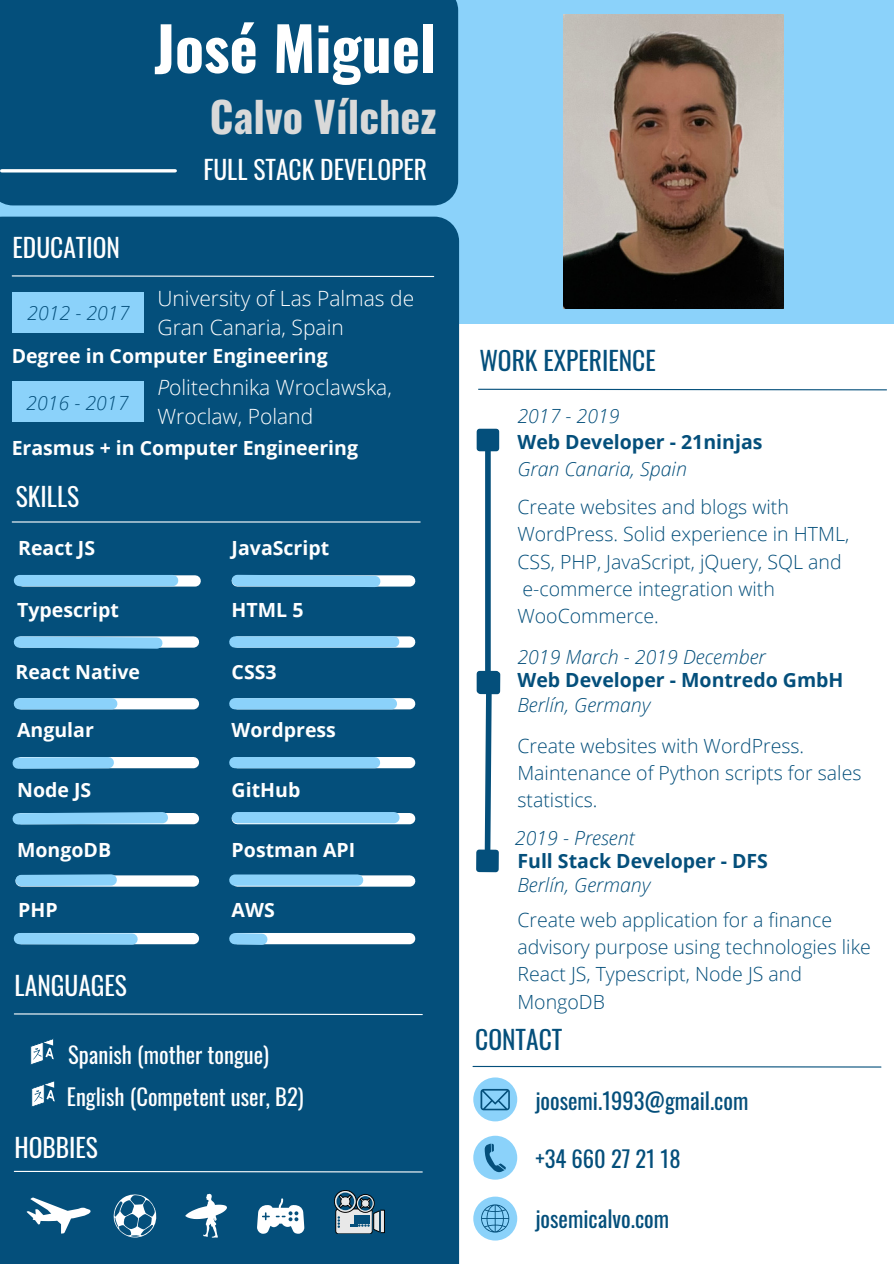
<style>
.page{position:relative;width:894px;height:1264px;background:#fff}
.page>*{position:absolute;margin:0;border:0;box-sizing:border-box;transform-origin:0 0}
.t1{font:700 60px "Oswald";color:#fff}
.t2{font:700 42px "Oswald";color:#d9d9d9}
.t3{font:25.5px "Oswald";color:#fff}
.t4{font:25.5px "Oswald";color:#044f7b}
.t5{font:22.5px "Oswald";color:#044f7b}
.t6{font:22.5px "Oswald";color:#fff}
.t7{font:300 21px "Open Sans";color:#fff}
.t8{font:300 19.5px/27px "Open Sans";color:#044f7b}
.t9{font:700 19.5px "Open Sans";color:#fff}
.t10{font:italic 300 19.5px "Open Sans";color:#044f7b}
.t11{font:700 19.5px "Open Sans";color:#044f7b}
.s1{font-style:italic}
</style>
<div class="page">
<div style="left:0;top:0;width:893px;height:323px;background:#8bd2fa"></div>
<div style="left:0;top:217px;width:459px;height:1046px;background:#044f7b"></div>
<div style="left:0;top:0;width:458px;height:205px;background:#044f7b"></div>
<hr style="left:2px;top:169px;width:173px;height:3px;background:#fff">
<div style="left:12px;top:381px;width:131px;height:41px;background:#8bd2fa"></div>
<div style="left:12px;top:292px;width:131px;height:40px;background:#8bd2fa"></div>
<svg style="left:11px;top:275px;width:423px;height:2px"></svg>
<svg style="left:478px;top:388px;width:409px;height:3px"></svg>
<div style="left:485px;top:451px;width:5px;height:220px;background:#044f7b"></div>
<div style="left:479px;top:431px;width:17px;height:17px;background:#044f7b"></div>
<div style="left:476px;top:429px;width:23px;height:22px;border:6px solid #044f7b"></div>
<svg style="left:481px;top:694px;width:13px;height:155px"></svg>
<div style="left:479px;top:852px;width:17px;height:17px;background:#044f7b"></div>
<div style="left:476px;top:849px;width:22px;height:23px;border:6px solid #044f7b"></div>
<div style="left:480px;top:674px;width:17px;height:17px;background:#044f7b"></div>
<div style="left:477px;top:671px;width:23px;height:23px;border:6px solid #044f7b"></div>
<hr style="left:12px;top:521px;width:408px;height:1px;background:#fff">
<svg style="left:173px;top:575px;width:22px;height:11px"></svg>
<div style="left:21px;top:636px;width:172px;height:11px;background:#fff"></div>
<div style="left:21px;top:698px;width:172px;height:11px;background:#fff"></div>
<div style="left:21px;top:813px;width:172px;height:11px;background:#fff"></div>
<div style="left:21px;top:757px;width:172px;height:11px;background:#fff"></div>
<div style="left:21px;top:875px;width:172px;height:11px;background:#fff"></div>
<div style="left:21px;top:933px;width:172px;height:11px;background:#fff"></div>
<div style="left:237px;top:575px;width:172px;height:11px;background:#fff"></div>
<svg style="left:374px;top:757px;width:35px;height:11px"></svg>
<svg style="left:237px;top:813px;width:172px;height:11px"></svg>
<div style="left:237px;top:875px;width:172px;height:11px;background:#fff"></div>
<div style="left:237px;top:933px;width:172px;height:11px;background:#fff"></div>
<svg style="left:393px;top:636px;width:16px;height:11px"></svg>
<svg style="left:391px;top:698px;width:18px;height:11px"></svg>
<svg style="left:8px;top:927px;width:135px;height:23px;background:#488fb7"></svg>
<div style="left:235px;top:636px;width:158px;height:11px;background:#8bd2fa"></div>
<div style="left:235px;top:698px;width:156px;height:11px;background:#8bd2fa"></div>
<div style="left:235px;top:757px;width:139px;height:11px;background:#8bd2fa"></div>
<div style="left:235px;top:874px;width:122px;height:11px;background:#8bd2fa"></div>
<svg style="left:223px;top:927px;width:50px;height:23px"></svg>
<svg style="left:10px;top:868px;width:112px;height:23px;background:#4c91b9"></svg>
<svg style="left:7px;top:806px;width:167px;height:24px;background:#478db6"></svg>
<svg style="left:7px;top:751px;width:113px;height:23px;background:#498fb7"></svg>
<div style="left:19px;top:698px;width:93px;height:11px;background:#8bd2fa"></div>
<div style="left:237px;top:812px;width:157px;height:11px;background:#8bd2fa"></div>
<svg style="left:8px;top:630px;width:160px;height:24px;background:#488eb7"></svg>
<div style="left:19px;top:575px;width:154px;height:11px;background:#8bd2fa"></div>
<svg style="left:226px;top:569px;width:160px;height:23px;background:#4a90b9"></svg>
<svg style="left:13px;top:1012px;width:410px;height:3px"></svg>
<svg style="left:30px;top:1038px;width:26px;height:30px"></svg>
<svg style="left:32px;top:1080px;width:25px;height:30px"></svg>
<div style="left:473px;top:1135px;width:44px;height:44px;background:#8bd2fa;border-radius:50%"></div>
<svg style="left:484px;top:1143px;width:22px;height:29px"></svg>
<div style="left:473px;top:1196px;width:44px;height:44px;background:#8bd2fa;border-radius:50%"></div>
<svg style="left:481px;top:1204px;width:28px;height:28px"></svg>
<div style="left:473px;top:1077px;width:44px;height:44px;background:#8bd2fa;border-radius:50%"></div>
<svg style="left:480px;top:1089px;width:29px;height:21px"></svg>
<svg style="left:472px;top:1065px;width:409px;height:3px"></svg>
<svg style="left:13px;top:1170px;width:410px;height:3px"></svg>
<svg style="left:26px;top:1197px;width:64px;height:36px"></svg>
<svg style="left:112px;top:1193px;width:45px;height:44px"></svg>
<svg style="left:185px;top:1193px;width:42px;height:44px"></svg>
<svg style="left:257px;top:1198px;width:47px;height:35px"></svg>
<div style="left:335px;top:1208px;width:37px;height:26px;border:1px solid #000;border-radius:3px"></div>
<hr style="left:336px;top:1233px;width:35px;height:1px;background:#044f7b">
<hr style="left:336px;top:1234px;width:35px;height:2px;background:#044f7b">
<svg style="left:334px;top:1190px;width:22px;height:22px"></svg>
<div style="left:334px;top:1190px;width:22px;height:22px;border:1px solid #000;border-radius:50%"></div>
<svg style="left:336px;top:1192px;width:18px;height:18px"></svg>
<svg style="left:337px;top:1194px;width:47px;height:39px;background:#7590a0"></svg>
<img style="left:563px;top:15px;width:220px;height:293px">
<p class="t3" style="left:12px;top:227px;width:109px">EDUCATION</p>
<p class="t1" style="left:154px;top:1px;width:284px">José Miguel</p>
<p class="t2" style="left:210px;top:83px;width:228px">Calvo Vílchez</p>
<p class="t3" style="left:203px;top:149px;width:225px">FULL STACK DEVELOPER</p>
<p class="t7" style="left:157px;top:283px;width:258px">University of Las Palmas de</p>
<p class="t7" style="left:157px;top:312px;width:188px">Gran Canaria, Spain</p>
<p class="t9" style="left:12px;top:342px;width:317px">Degree in Computer Engineering</p>
<p class="t10" style="left:27px;top:299px;width:104px">2012 - 2017</p>
<p class="t7" style="left:157px;top:372px;width:236px"><span class="s1">P</span>olitechnika Wroclawska,</p>
<p class="t7" style="left:157px;top:402px;width:157px">Wroclaw, Poland</p>
<p class="t9" style="left:12px;top:434px;width:348px">Erasmus + in Computer Engineering</p>
<p class="t10" style="left:26px;top:389px;width:104px">2016 - 2017</p>
<p class="t3" style="left:16px;top:477px;width:65px">SKILLS</p>
<p class="t9" style="left:18px;top:534px;width:78px">React JS</p>
<p class="t9" style="left:231px;top:534px;width:99px">JavaScript</p>
<p class="t9" style="left:17px;top:596px;width:103px">Typescript</p>
<p class="t9" style="left:231px;top:596px;width:73px">HTML 5</p>
<p class="t9" style="left:15px;top:658px;width:126px">React Native</p>
<p class="t9" style="left:231px;top:658px;width:47px">CSS3</p>
<p class="t9" style="left:17px;top:716px;width:78px">Angular</p>
<p class="t9" style="left:231px;top:716px;width:106px">Wordpress</p>
<p class="t9" style="left:17px;top:776px;width:76px">Node JS</p>
<p class="t9" style="left:231px;top:776px;width:70px">GitHub</p>
<p class="t9" style="left:17px;top:836px;width:95px">MongoDB</p>
<p class="t9" style="left:231px;top:836px;width:125px">Postman API</p>
<p class="t9" style="left:18px;top:895px;width:41px">PHP</p>
<p class="t9" style="left:231px;top:895px;width:45px">AWS</p>
<p class="t3" style="left:15px;top:966px;width:114px">LANGUAGES</p>
<p class="t4" style="left:479px;top:341px;width:178px">WORK EXPERIENCE</p>
<p class="t10" style="left:517px;top:402px;width:104px">2017 - 2019</p>
<p class="t11" style="left:517px;top:428px;width:246px">Web Developer - 21ninjas</p>
<p class="t10" style="left:517px;top:455px;width:171px">Gran Canaria, Spain</p>
<p class="t8" style="left:517px;top:493px;width:333px">Create websites and blogs with<br>WordPress. Solid experience in HTML,<br>CSS, PHP, JavaScript, jQuery, SQL and e-commerce integration with<br>WooCommerce.</p>
<p class="t10" style="left:517px;top:643px;width:250px">2019 March - 2019 December</p>
<p class="t11" style="left:517px;top:666px;width:327px">Web Developer - Montredo GmbH</p>
<p class="t10" style="left:517px;top:691px;width:134px">Berlín, Germany</p>
<p class="t8" style="left:517px;top:731px;width:345px">Create websites with WordPress.<br>Maintenance of Python scripts for sales statistics.</p>
<p class="t10" style="left:515px;top:824px;width:121px">2019 - Present</p>
<p class="t11" style="left:517px;top:847px;width:252px">Full Stack Developer - DFS</p>
<p class="t10" style="left:517px;top:870px;width:134px">Berlín, Germany</p>
<p class="t8" style="left:517px;top:906px;width:355px">Create web application for a finance advisory purpose using technologies like<br>React JS, Typescript, Node JS and<br>MongoDB</p>
<p class="t4" style="left:475px;top:1019px;width:89px">CONTACT</p>
<p class="t6" style="left:68px;top:1036px;width:202px">Spanish (mother tongue)</p>
<p class="t6" style="left:67px;top:1078px;width:238px">English (Competent user, B2)</p>
<p class="t5" style="left:535px;top:1082px;width:214px">joosemi.1993@gmail.com</p>
<p class="t5" style="left:535px;top:1141px;width:147px">+34 660 27 21 18</p>
<p class="t3" style="left:14px;top:1127px;width:85px">HOBBIES</p>
<p class="t5" style="left:535px;top:1201px;width:135px">josemicalvo.com</p>
</div>
